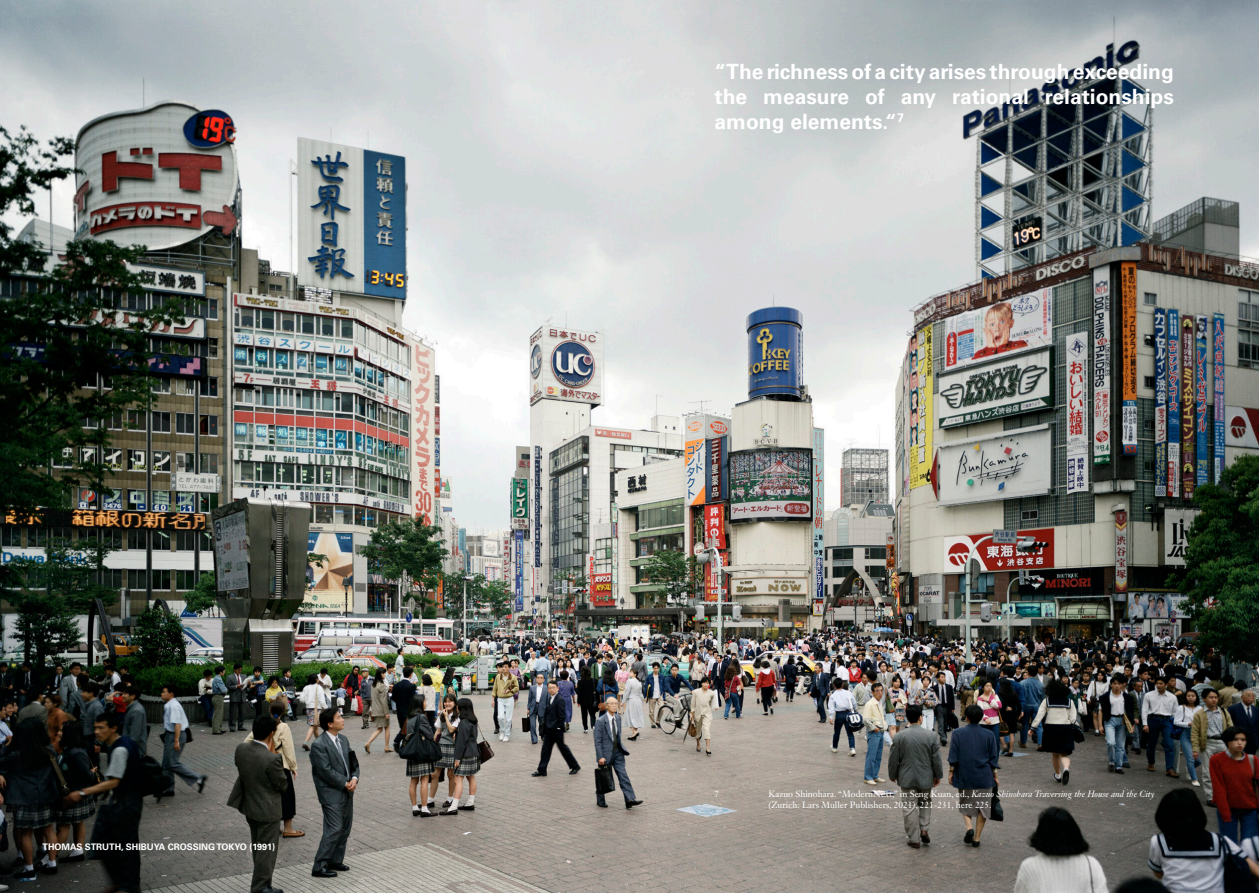
<style>
.page{position:relative;width:1259px;height:893px;background:#fff}
.page>*{position:absolute;margin:0;border:0;box-sizing:border-box;transform-origin:0 0}
.Zitat_auf_Bild{font:700 21px/25.2px "Univers LT Std";color:#fff;text-align:justify}
.Fussnoten_weiss{font:9px "Janson Text LT Std";color:#fff}
.Fussnoten_weiss-2{font:700 9px "Univers LT Std";color:#fff}
.s1{font-style:italic}
</style>
<div class="page">
<img style="left:0;top:0;width:1259px;height:893px">
<p class="Fussnoten_weiss-2" style="left:43px;top:842px;width:234px">THOMAS STRUTH, SHIBUYA CROSSING TOKYO (1991)</p>
<p class="Zitat_auf_Bild" style="left:714px;top:59px;width:461px">“The richness of a city arises through exceeding the measure of any rational relationships among elements.“<sup>7</sup></p>
<p class="Fussnoten_weiss" style="left:714px;top:788px;width:6px">7</p>
<p class="Fussnoten_weiss" style="left:768px;top:788px;width:387px">Kazuo Shinohara. “ModernNext,” in Seng Kuan, ed., <span class="s1">Kazuo Shinohara Traversing the House and the City</span></p>
<p class="Fussnoten_weiss" style="left:768px;top:799px;width:224px">(Zurich: Lars Muller Publishers, 2021<span class="s1">)</span>, 221-231, here 225.</p>
</div>
